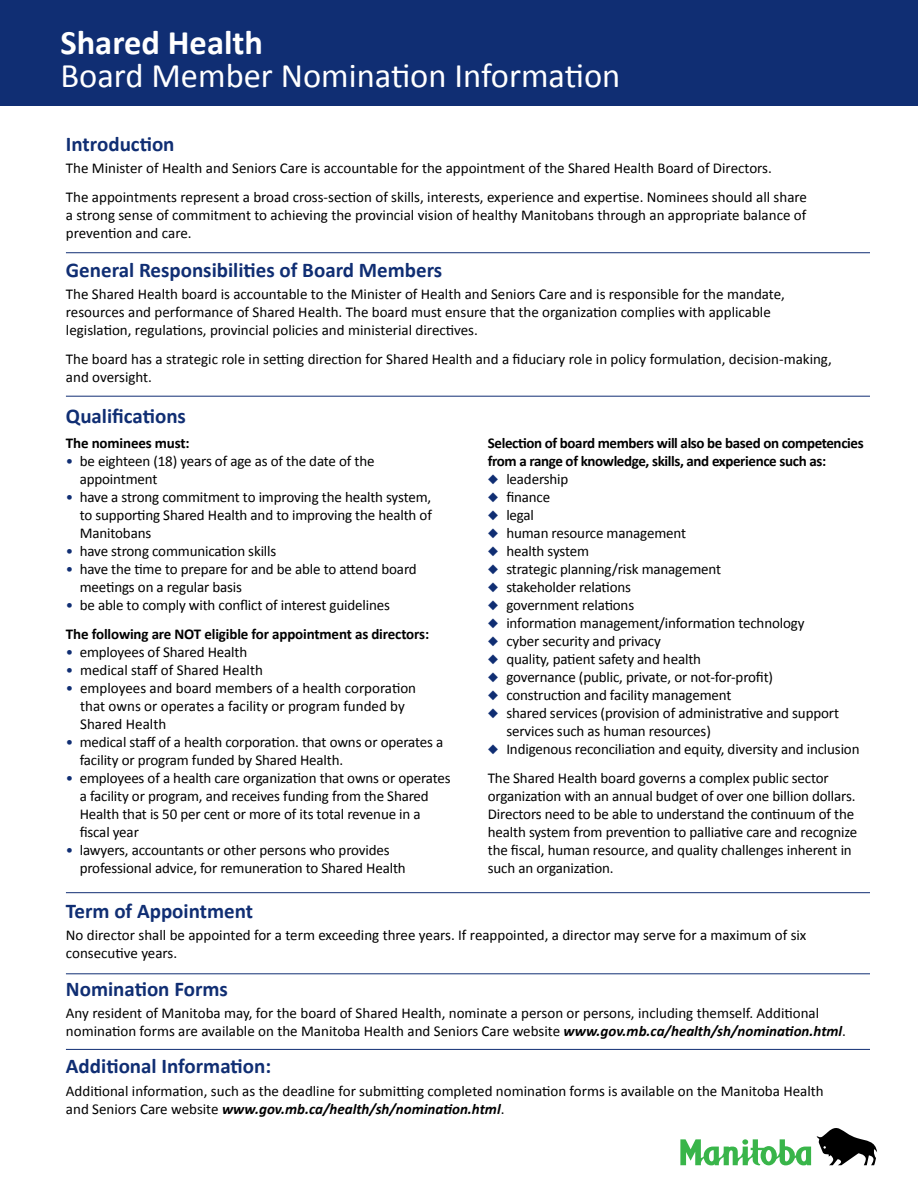
<style>
.page{position:relative;width:918px;height:1188px;background:#fff}
.page>*{position:absolute;margin:0;border:0;box-sizing:border-box;transform-origin:0 0}
.t1{font:34.5px "Calibri";color:#fff}
.t2{font:700 34.5px "Calibri";color:#fff}
.t3{font:700 21px "Calibri";color:#102e73}
.t4{font:15px/18px "Calibri";letter-spacing:-.01em;color:#000}
.t5{font:700 15px/28.5px "Calibri";letter-spacing:-.025em;color:#000}
.s1{color:#102e73}
.s2{font-weight:400;color:#102e73}
.s3{font-weight:400}
.s4{font-weight:700;font-style:italic}
</style>
<div class="page">
<div style="left:0;top:0;width:918px;height:106px;background:#102e73"></div>
<hr style="left:66px;top:252px;width:804px;height:1px;background:#102e73">
<hr style="left:66px;top:396px;width:804px;height:1px;background:#102e73">
<hr style="left:66px;top:892px;width:804px;height:1px;background:#102e73">
<hr style="left:66px;top:974px;width:804px;height:1px;background:#102e73">
<hr style="left:66px;top:1049px;width:804px;height:1px;background:#102e73">
<svg style="left:680px;top:1128px;width:197px;height:37px"></svg>
<h1 class="t2" style="left:60px;top:18px;width:204px">Shared Health</h1>
<h1 class="t1" style="left:60px;top:52px;width:561px">Board Member Nomination Information</h1>
<h2 class="t3" style="left:66px;top:129px;width:110px">Introduction</h2>
<p class="t4" style="left:66px;top:153px;width:743px;line-height:28.5px">The Minister of Health and Seniors Care is accountable for the appointment of the Shared Health Board of Directors.<br>The appointments represent a broad cross-section of skills, interests, experience and expertise. Nominees should all share</p>
<p class="t4" style="left:66px;top:205px;width:742px">a strong sense of commitment to achieving the provincial vision of healthy Manitobans through an appropriate balance of prevention and care.</p>
<h2 class="t3" style="left:66px;top:255px;width:378px">General Responsibilities of Board Members</h2>
<p class="t4" style="left:66px;top:285px;width:721px">The Shared Health board is accountable to the Minister of Health and Seniors Care and is responsible for the mandate, resources and performance of Shared Health. The board must ensure that the organization complies with applicable legislation, regulations, provincial policies and ministerial directives.</p>
<p class="t4" style="left:66px;top:349px;width:768px">The board has a strategic role in setting direction for Shared Health and a fiduciary role in policy formulation, decision-making, and oversight.</p>
<h2 class="t3" style="left:66px;top:401px;width:122px">Qualifications</h2>
<p class="t5" style="left:66px;top:429px;width:125px">The nominees must:</p>
<p class="t4" style="left:80px;top:452px;width:296px;text-indent:-14px"><span class="s1">•</span> be eighteen (18) years of age as of the date of the appointment</p>
<p class="t4" style="left:80px;top:488px;width:354px;text-align:justify;text-indent:-14px"><span class="s1">•</span> have a strong commitment to improving the health system, to supporting Shared Health and to improving the health of Manitobans</p>
<p class="t4" style="left:66px;top:542px;width:212px"><span class="s1">•</span> have strong communication skills</p>
<p class="t4" style="left:80px;top:560px;width:339px;text-indent:-14px"><span class="s1">•</span> have the time to prepare for and be able to attend board meetings on a regular basis</p>
<p class="t5" style="left:66px;top:591px;width:365px"><span class="s2">•</span> <span class="s3">be able to comply with conflict of interest guidelines<br></span>The following are NOT eligible for appointment as directors:</p>
<p class="t4" style="left:66px;top:643px;width:183px"><span class="s1">•</span> employees of Shared Health</p>
<p class="t4" style="left:66px;top:661px;width:198px"><span class="s1">•</span> medical staff of Shared Health</p>
<p class="t4" style="left:80px;top:679px;width:337px;text-indent:-14px"><span class="s1">•</span> employees and board members of a health corporation that owns or operates a facility or program funded by<br>Shared Health</p>
<p class="t4" style="left:80px;top:733px;width:365px;text-indent:-14px"><span class="s1">•</span> medical staff of a health corporation. that owns or operates a facility or program funded by Shared Health.</p>
<p class="t4" style="left:80px;top:769px;width:372px;text-indent:-14px"><span class="s1">•</span> employees of a health care organization that owns or operates a facility or program, and receives funding from the Shared Health that is 50 per cent or more of its total revenue in a fiscal year</p>
<p class="t4" style="left:80px;top:841px;width:328px;text-indent:-14px"><span class="s1">•</span> lawyers, accountants or other persons who provides professional advice, for remuneration to Shared Health</p>
<p class="t5" style="left:488px;top:434px;width:377px;line-height:18px">Selection of board members will also be based on competencies from a range of knowledge, skills, and experience such as:</p>
<p class="t4" style="left:488px;top:470px;width:82px"><span class="s1">◆</span> leadership</p>
<p class="t4" style="left:488px;top:488px;width:64px"><span class="s1">◆</span> finance</p>
<p class="t4" style="left:488px;top:506px;width:48px"><span class="s1">◆</span> legal</p>
<p class="t4" style="left:488px;top:524px;width:200px"><span class="s1">◆</span> human resource management</p>
<p class="t4" style="left:488px;top:542px;width:103px"><span class="s1">◆</span> health system</p>
<p class="t4" style="left:488px;top:560px;width:235px"><span class="s1">◆</span> strategic planning/risk management</p>
<p class="t4" style="left:488px;top:578px;width:145px"><span class="s1">◆</span> stakeholder relations</p>
<p class="t4" style="left:488px;top:596px;width:148px"><span class="s1">◆</span> government relations</p>
<p class="t4" style="left:488px;top:614px;width:318px"><span class="s1">◆</span> information management/information technology</p>
<p class="t4" style="left:488px;top:632px;width:175px"><span class="s1">◆</span> cyber security and privacy</p>
<p class="t4" style="left:488px;top:650px;width:215px"><span class="s1">◆</span> quality, patient safety and health</p>
<p class="t4" style="left:488px;top:668px;width:287px"><span class="s1">◆</span> governance (public, private, or not-for-profit)</p>
<p class="t4" style="left:488px;top:686px;width:245px"><span class="s1">◆</span> construction and facility management</p>
<p class="t4" style="left:506px;top:704px;width:334px;text-indent:-19px"><span class="s1">◆</span> shared services (provision of administrative and support services such as human resources)</p>
<p class="t4" style="left:488px;top:735px;width:373px;line-height:28.5px"><span class="s1">◆</span> Indigenous reconciliation and equity, diversity and inclusion<br>The Shared Health board governs a complex public sector</p>
<p class="t4" style="left:488px;top:787px;width:371px">organization with an annual budget of over one billion dollars.<br>Directors need to be able to understand the continuum of the health system from prevention to palliative care and recognize the fiscal, human resource, and quality challenges inherent in such an organization.</p>
<h2 class="t3" style="left:66px;top:896px;width:189px">Term of Appointment</h2>
<p class="t4" style="left:66px;top:926px;width:742px">No director shall be appointed for a term exceeding three years. If reappointed, a director may serve for a maximum of six consecutive years.</p>
<h2 class="t3" style="left:66px;top:974px;width:163px">Nomination Forms</h2>
<p class="t4" style="left:66px;top:1004px;width:782px">Any resident of Manitoba may, for the board of Shared Health, nominate a person or persons, including themself. Additional nomination forms are available on the Manitoba Health and Seniors Care website <span class="s4">www.gov.mb.ca/health/sh/nomination.html</span>.</p>
<h2 class="t3" style="left:66px;top:1051px;width:207px">Additional Information:</h2>
<p class="t4" style="left:66px;top:1081px;width:759px">Additional information, such as the deadline for submitting completed nomination forms is available on the Manitoba Health and Seniors Care website <span class="s4">www.gov.mb.ca/health/sh/nomination.html</span>.</p>
</div>
